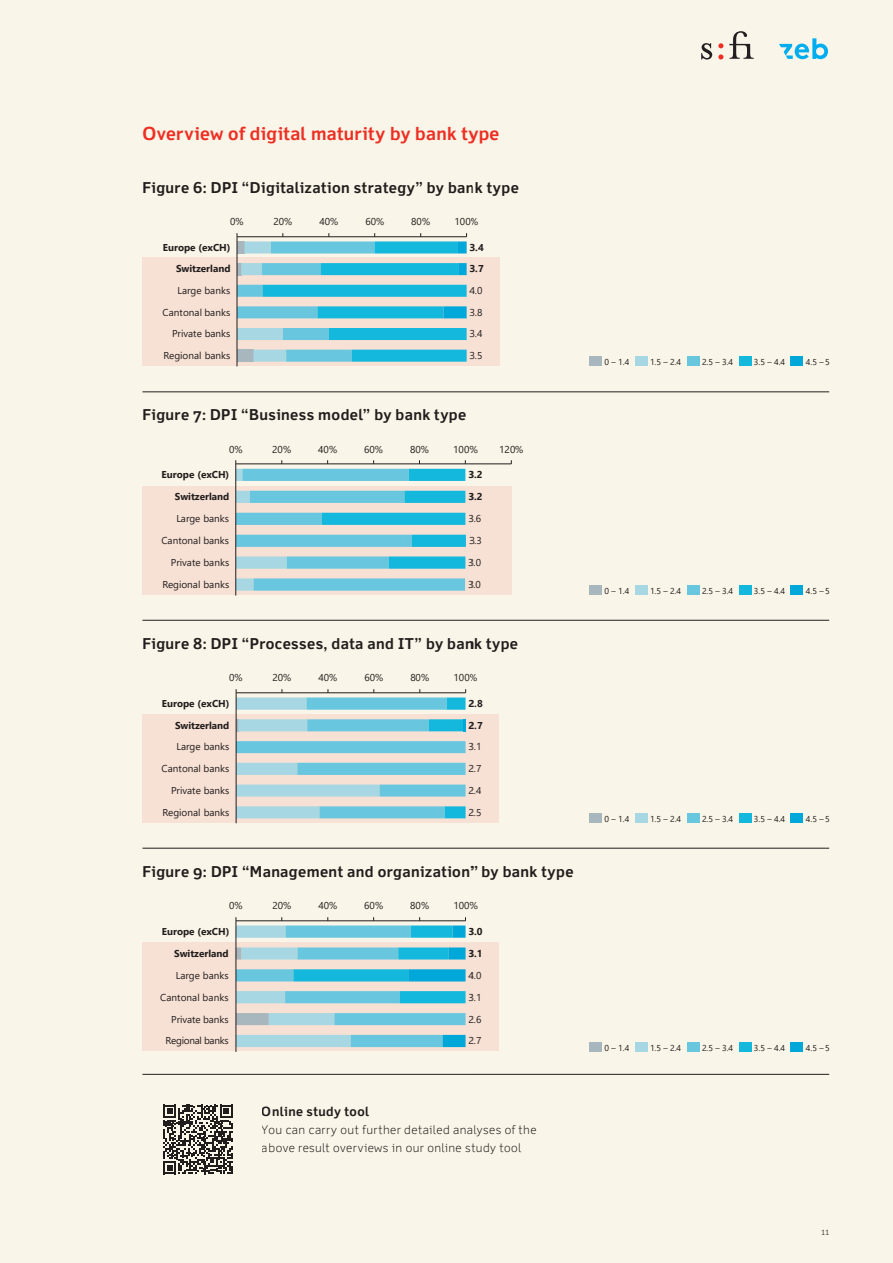
<style>
.page{position:relative;width:893px;height:1263px;background:#f9f5e8}
.page>*{position:absolute;margin:0;border:0;box-sizing:border-box;transform-origin:0 0}
.t1{font:700 18px "Felbridge Pro";letter-spacing:.02em;color:#ee2e22}
.t2{font:700 15px "Felbridge Pro";letter-spacing:.025em;color:#231f20}
.t3{font:700 12.75px "Felbridge Pro";letter-spacing:.03em;color:#231f20}
.t4{font:300 12px/18px "Felbridge Pro";letter-spacing:.03em;color:#231f20}
.t5{font:9.9px/21.8px "Segoe UI";color:#231f20}
.t6{font:700 9.9px/21.8px "Segoe UI";color:#231f20;text-align:right}
.t7{font:9.9px "Segoe UI";letter-spacing:-.03em;color:#231f20}
.t8{font:300 9px "Felbridge Pro";color:#231f20}
.t9{font:8.55px "Segoe UI";color:#231f20}
</style>
<div class="page">
<div style="left:142px;top:257px;width:358px;height:109px;background:#f7e0d4"></div>
<svg style="left:237px;top:233px;width:230px;height:129px"></svg>
<hr style="left:237px;top:237px;width:1px;height:129px;background:#231f20">
<div style="left:142px;top:486px;width:370px;height:109px;background:#f7e0d4"></div>
<hr style="left:236px;top:464px;width:275px;height:1px;background:#231f20">
<svg style="left:235px;top:460px;width:231px;height:131px"></svg>
<hr style="left:235px;top:464px;width:1px;height:131px;background:#231f20">
<div style="left:142px;top:714px;width:357px;height:109px;background:#f7e0d4"></div>
<svg style="left:236px;top:689px;width:230px;height:129px"></svg>
<hr style="left:236px;top:693px;width:1px;height:130px;background:#231f20">
<div style="left:142px;top:943px;width:357px;height:108px;background:#f7e0d4"></div>
<svg style="left:236px;top:917px;width:230px;height:130px"></svg>
<hr style="left:236px;top:921px;width:1px;height:131px;background:#231f20">
<hr style="left:142px;top:392px;width:687px;height:1px;background:#231f20">
<hr style="left:142px;top:620px;width:687px;height:1px;background:#231f20">
<hr style="left:142px;top:848px;width:687px;height:1px;background:#231f20">
<hr style="left:142px;top:1074px;width:687px;height:1px;background:#231f20">
<svg style="left:163px;top:1105px;width:70px;height:69px"></svg>
<svg style="left:718px;top:43px;width:5px;height:5px"></svg>
<svg style="left:718px;top:54px;width:5px;height:6px"></svg>
<svg style="left:701px;top:43px;width:11px;height:17px"></svg>
<svg style="left:729px;top:31px;width:25px;height:28px"></svg>
<div style="left:791px;top:357px;width:12px;height:9px;background:#00a7d9"></div>
<div style="left:687px;top:357px;width:12px;height:9px;background:#68c6df"></div>
<div style="left:590px;top:357px;width:12px;height:9px;background:#a8b6be"></div>
<div style="left:635px;top:357px;width:12px;height:9px;background:#a6d7e2"></div>
<div style="left:739px;top:357px;width:12px;height:9px;background:#14b8dc"></div>
<div style="left:791px;top:586px;width:12px;height:9px;background:#00a7d9"></div>
<div style="left:687px;top:586px;width:12px;height:9px;background:#68c6df"></div>
<div style="left:590px;top:586px;width:12px;height:9px;background:#a8b6be"></div>
<div style="left:635px;top:586px;width:12px;height:9px;background:#a6d7e2"></div>
<div style="left:739px;top:586px;width:12px;height:9px;background:#14b8dc"></div>
<div style="left:791px;top:813px;width:12px;height:9px;background:#00a7d9"></div>
<div style="left:687px;top:813px;width:12px;height:9px;background:#68c6df"></div>
<div style="left:590px;top:813px;width:12px;height:9px;background:#a8b6be"></div>
<div style="left:635px;top:813px;width:12px;height:9px;background:#a6d7e2"></div>
<div style="left:739px;top:813px;width:12px;height:9px;background:#14b8dc"></div>
<div style="left:791px;top:1042px;width:12px;height:9px;background:#00a7d9"></div>
<div style="left:687px;top:1042px;width:12px;height:9px;background:#68c6df"></div>
<div style="left:590px;top:1042px;width:12px;height:9px;background:#a8b6be"></div>
<div style="left:635px;top:1042px;width:12px;height:9px;background:#a6d7e2"></div>
<div style="left:739px;top:1042px;width:12px;height:9px;background:#14b8dc"></div>
<svg style="left:779px;top:38px;width:49px;height:21px"></svg>
<h1 class="t1" style="left:142px;top:123px;width:358px">Overview of digital maturity by bank type</h1>
<h2 class="t2" style="left:142px;top:179px;width:378px">Figure 6: DPI “Digitalization strategy” by bank type</h2>
<p class="t5" style="left:230px;top:210px;width:15px">0%</p>
<p class="t5" style="left:273px;top:210px;width:20px">20%</p>
<p class="t5" style="left:319px;top:210px;width:20px">40%</p>
<p class="t5" style="left:365px;top:210px;width:20px">60%</p>
<p class="t5" style="left:411px;top:210px;width:20px">80%</p>
<p class="t5" style="left:455px;top:210px;width:26px">100%</p>
<p class="t6" style="left:470px;top:257px;width:16px">3.7</p>
<p class="t6" style="left:163px;top:236px;width:69px">Europe (exCH)</p>
<p class="t5" style="left:177px;top:279px;width:54px">Large banks</p>
<p class="t5" style="left:470px;top:279px;width:14px">4.0</p>
<p class="t6" style="left:470px;top:236px;width:16px">3.4</p>
<p class="t6" style="left:176px;top:257px;width:56px">Switzerland</p>
<p class="t5" style="left:163px;top:300px;width:69px">Cantonal banks</p>
<p class="t5" style="left:172px;top:322px;width:60px">Private banks</p>
<p class="t5" style="left:164px;top:344px;width:68px">Regional banks</p>
<p class="t5" style="left:470px;top:300px;width:14px">3.8<br>3.4</p>
<p class="t5" style="left:470px;top:344px;width:14px">3.5</p>
<h2 class="t2" style="left:142px;top:406px;width:325px">Figure 7: DPI “Business model” by bank type</h2>
<p class="t5" style="left:229px;top:437px;width:15px">0%</p>
<p class="t5" style="left:272px;top:437px;width:20px">20%</p>
<p class="t5" style="left:318px;top:437px;width:20px">40%</p>
<p class="t5" style="left:364px;top:437px;width:20px">60%</p>
<p class="t5" style="left:410px;top:437px;width:20px">80%</p>
<p class="t5" style="left:453px;top:437px;width:26px">100%</p>
<p class="t5" style="left:499px;top:437px;width:26px">120%</p>
<p class="t6" style="left:162px;top:463px;width:69px">Europe (exCH)</p>
<p class="t5" style="left:176px;top:507px;width:54px">Large banks</p>
<p class="t6" style="left:175px;top:485px;width:56px">Switzerland</p>
<p class="t5" style="left:161px;top:529px;width:69px">Cantonal banks</p>
<p class="t5" style="left:171px;top:551px;width:60px">Private banks</p>
<p class="t5" style="left:162px;top:573px;width:68px">Regional banks</p>
<p class="t6" style="left:468px;top:463px;width:16px">3.2</p>
<p class="t5" style="left:468px;top:507px;width:14px">3.6</p>
<p class="t5" style="left:469px;top:529px;width:14px">3.3</p>
<p class="t5" style="left:468px;top:551px;width:14px">3.0</p>
<p class="t5" style="left:468px;top:573px;width:14px">3.0</p>
<p class="t6" style="left:468px;top:485px;width:16px">3.2</p>
<h2 class="t2" style="left:142px;top:635px;width:377px">Figure 8: DPI “Processes, data and IT” by bank type</h2>
<p class="t5" style="left:229px;top:666px;width:15px">0%</p>
<p class="t5" style="left:273px;top:666px;width:20px">20%</p>
<p class="t5" style="left:318px;top:666px;width:20px">40%</p>
<p class="t5" style="left:364px;top:666px;width:20px">60%</p>
<p class="t5" style="left:410px;top:666px;width:20px">80%</p>
<p class="t5" style="left:454px;top:666px;width:26px">100%</p>
<p class="t6" style="left:162px;top:692px;width:69px">Europe (exCH)<br>Switzerland</p>
<p class="t5" style="left:177px;top:735px;width:54px">Large banks</p>
<p class="t5" style="left:162px;top:757px;width:69px">Cantonal banks</p>
<p class="t5" style="left:163px;top:779px;width:68px;text-align:right">Private banks<br>Regional banks</p>
<p class="t6" style="left:469px;top:692px;width:16px;text-align:left">2.8<br>2.7</p>
<p class="t5" style="left:469px;top:735px;width:14px;text-align:justify">3.1<br>2.7<br>2.4<br>2.5</p>
<h2 class="t2" style="left:142px;top:863px;width:433px">Figure 9: DPI “Management and organization” by bank type</h2>
<p class="t5" style="left:229px;top:894px;width:15px">0%</p>
<p class="t5" style="left:272px;top:894px;width:20px">20%</p>
<p class="t5" style="left:318px;top:894px;width:20px">40%</p>
<p class="t5" style="left:364px;top:894px;width:20px">60%</p>
<p class="t5" style="left:410px;top:894px;width:20px">80%</p>
<p class="t5" style="left:453px;top:894px;width:26px">100%</p>
<p class="t6" style="left:162px;top:920px;width:69px">Europe (exCH)</p>
<p class="t6" style="left:174px;top:942px;width:56px">Switzerland</p>
<p class="t5" style="left:176px;top:963px;width:54px">Large banks</p>
<p class="t5" style="left:160px;top:985px;width:70px">Cantonal banks</p>
<p class="t5" style="left:171px;top:1007px;width:59px">Private banks</p>
<p class="t7" style="left:166px;top:1031px;width:65px">Regional banks</p>
<p class="t6" style="left:468px;top:920px;width:16px">3.0</p>
<p class="t6" style="left:469px;top:942px;width:16px">3.1</p>
<p class="t5" style="left:469px;top:963px;width:14px">4.0</p>
<p class="t5" style="left:469px;top:985px;width:14px">3.1</p>
<p class="t5" style="left:469px;top:1007px;width:14px">2.6</p>
<p class="t5" style="left:469px;top:1029px;width:14px">2.7</p>
<p class="t3" style="left:262px;top:1103px;width:109px">Online study tool</p>
<p class="t4" style="left:262px;top:1120px;width:276px">You can carry out further detailed analyses of the above result overviews in our online study tool</p>
<p class="t9" style="left:605px;top:354px;width:26px">0 – 1.4</p>
<p class="t9" style="left:650px;top:354px;width:33px">1.5 – 2.4</p>
<p class="t9" style="left:702px;top:354px;width:33px">2.5 – 3.4</p>
<p class="t9" style="left:754px;top:354px;width:33px">3.5 – 4.4</p>
<p class="t9" style="left:806px;top:354px;width:25px">4.5 – 5</p>
<p class="t9" style="left:605px;top:583px;width:26px">0 – 1.4</p>
<p class="t9" style="left:650px;top:583px;width:33px">1.5 – 2.4</p>
<p class="t9" style="left:702px;top:583px;width:33px">2.5 – 3.4</p>
<p class="t9" style="left:754px;top:583px;width:33px">3.5 – 4.4</p>
<p class="t9" style="left:806px;top:583px;width:25px">4.5 – 5</p>
<p class="t9" style="left:605px;top:811px;width:26px">0 – 1.4</p>
<p class="t9" style="left:650px;top:811px;width:33px">1.5 – 2.4</p>
<p class="t9" style="left:702px;top:811px;width:33px">2.5 – 3.4</p>
<p class="t9" style="left:754px;top:811px;width:33px">3.5 – 4.4</p>
<p class="t9" style="left:806px;top:811px;width:25px">4.5 – 5</p>
<p class="t9" style="left:605px;top:1039px;width:26px">0 – 1.4</p>
<p class="t9" style="left:650px;top:1039px;width:33px">1.5 – 2.4</p>
<p class="t9" style="left:702px;top:1039px;width:33px">2.5 – 3.4</p>
<p class="t9" style="left:754px;top:1039px;width:33px">3.5 – 4.4</p>
<p class="t9" style="left:806px;top:1039px;width:25px">4.5 – 5</p>
<p class="t8" style="left:821px;top:1226px;width:10px">11</p>
</div>
